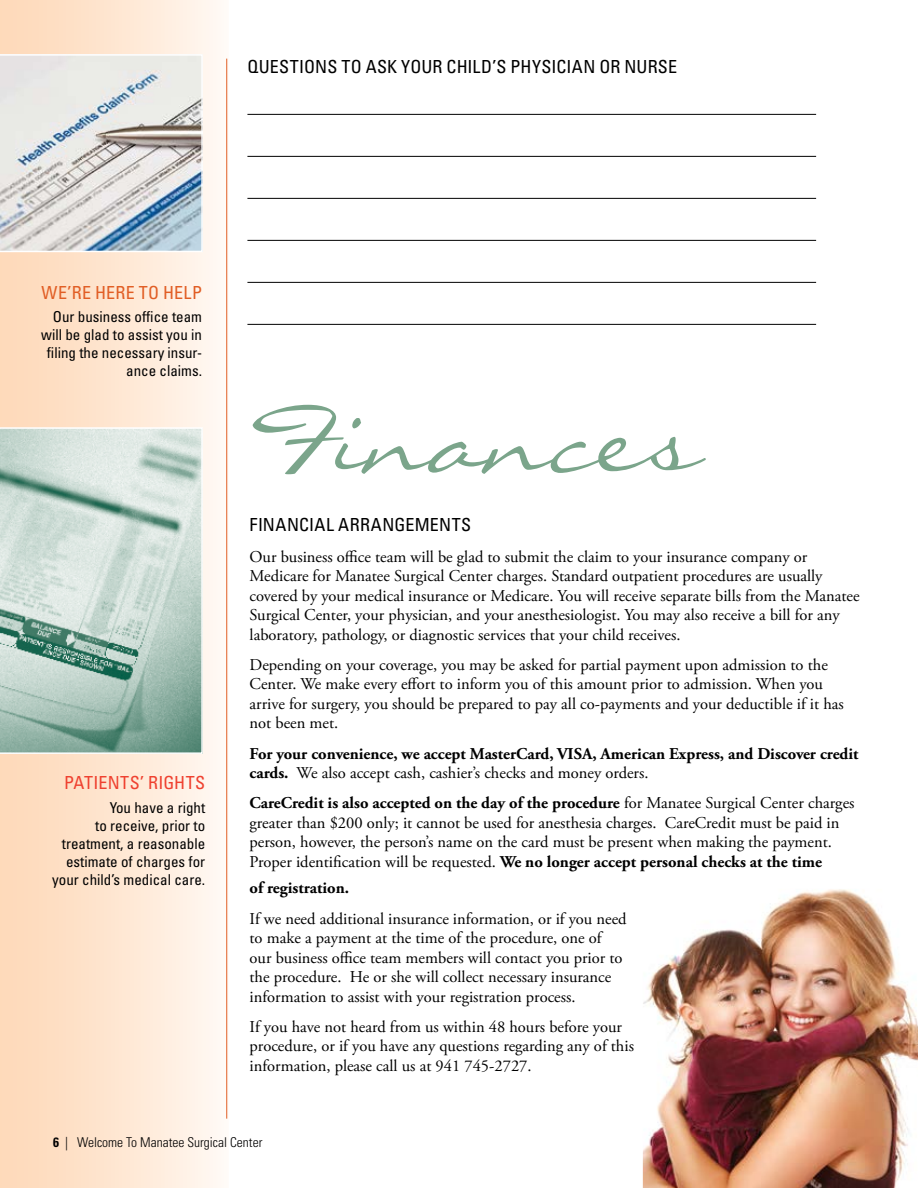
<style>
.page{position:relative;width:918px;height:1188px;background:#fff}
.page>*{position:absolute;margin:0;border:0;box-sizing:border-box;transform-origin:0 0}
.t1{font:90px "Liorah BT";color:#7ba58b}
.t2{font:condensed 18px "Univers LT Std";letter-spacing:.01em;color:#000}
.t3{font:condensed 18px "Univers LT Std";letter-spacing:.015em;color:#e15e25}
.t4{font:condensed 18px "Univers LT Std";letter-spacing:.015em;color:#ef4130}
.t5{font:16.5px/19.5px "Adobe Garamond Pro";color:#000}
.t6{font:700 16.5px/19.5px "Adobe Garamond Pro";color:#000}
.t7{font:condensed 15px/18px "Univers LT Std";color:#000;text-align:right}
.t8{font:300 condensed 13.5px "Univers LT Std";color:#000}
.s1{font-weight:400}
.s2{font-weight:700}
</style>
<div class="page">
<div style="left:0;top:0;width:229px;height:1188px;background:linear-gradient(to right,#fed7b5,#fff8f2)"></div>
<hr style="left:226px;top:59px;width:1px;height:1060px;background:#e15e25">
<hr style="left:247px;top:114px;width:569px;height:1px;background:#000">
<hr style="left:247px;top:156px;width:569px;height:1px;background:#000">
<hr style="left:247px;top:198px;width:569px;height:1px;background:#000">
<hr style="left:247px;top:240px;width:569px;height:1px;background:#000">
<hr style="left:247px;top:282px;width:569px;height:1px;background:#000">
<hr style="left:247px;top:324px;width:569px;height:1px;background:#000">
<svg style="left:0;top:427px;width:203px;height:327px;background:#b6ccc3"></svg>
<svg style="left:0;top:54px;width:203px;height:198px;background:#d0d4d5"></svg>
<img style="left:642px;top:889px;width:276px;height:299px">
<p class="t2" style="left:247px;top:55px;width:431px">QUESTIONS TO ASK YOUR CHILD’S PHYSICIAN OR NURSE</p>
<p class="t3" style="left:41px;top:281px;width:162px">WE’RE HERE TO HELP</p>
<p class="t7" style="left:41px;top:308px;width:162px">Our business office team will be glad to assist you in filing the necessary insur&shy;ance claims.</p>
<p class="t4" style="left:64px;top:772px;width:143px">PATIENTS’ RIGHTS</p>
<p class="t7" style="left:52px;top:798px;width:155px">You have a right<br>to receive, prior to treatment, a reasonable estimate of charges for your child’s medical care.</p>
<h1 class="t1" style="left:256px;top:386px;width:445px">Finances</h1>
<p class="t2" style="left:250px;top:513px;width:223px">FINANCIAL ARRANGEMENTS</p>
<p class="t5" style="left:250px;top:547px;width:612px">Our business office team will be glad to submit the claim to your insurance company or Medicare for Manatee Surgical Center charges. Standard outpatient procedures are usually covered by your medical insurance or Medicare. You will receive separate bills from the Manatee Surgical Center, your physician, and your anesthesiologist. You may also receive a bill for any laboratory, pathology, or diagnostic services that your child receives.</p>
<p class="t5" style="left:250px;top:655px;width:596px">Depending on your coverage, you may be asked for partial payment upon admission to the Center. We make every effort to inform you of this amount prior to admission. When you arrive for surgery, you should be prepared to pay all co-payments and your deductible if it has not been met.</p>
<p class="t6" style="left:250px;top:744px;width:610px">For your convenience, we accept MasterCard, VISA, American Express, and Discover credit cards. <span class="s1">We also accept cash, cashier’s checks and money orders.</span></p>
<p class="t5" style="left:250px;top:794px;width:606px"><span class="s2">CareCredit is also accepted on the day of the procedure</span> for Manatee Surgical Center charges greater than $200 only; it cannot be used for anesthesia charges. CareCredit must be paid in person, however, the person’s name on the card must be present when making the payment.<br>Proper identification will be requested. <span class="s2">We no longer accept personal checks at the time</span></p>
<p class="t6" style="left:250px;top:879px;width:101px">of registration.</p>
<p class="t5" style="left:250px;top:909px;width:379px">If we need additional insurance information, or if you need to make a payment at the time of the procedure, one of our business office team members will contact you prior to the procedure. He or she will collect necessary insurance information to assist with your registration process.</p>
<p class="t5" style="left:250px;top:1017px;width:386px">If you have not heard from us within 48 hours before your procedure, or if you have any questions regarding any of this information, please call us at 941 745-2727.</p>
<p class="t8" style="left:53px;top:1134px;width:211px"><span class="s2">6</span> | Welcome To Manatee Surgical Center</p>
</div>
